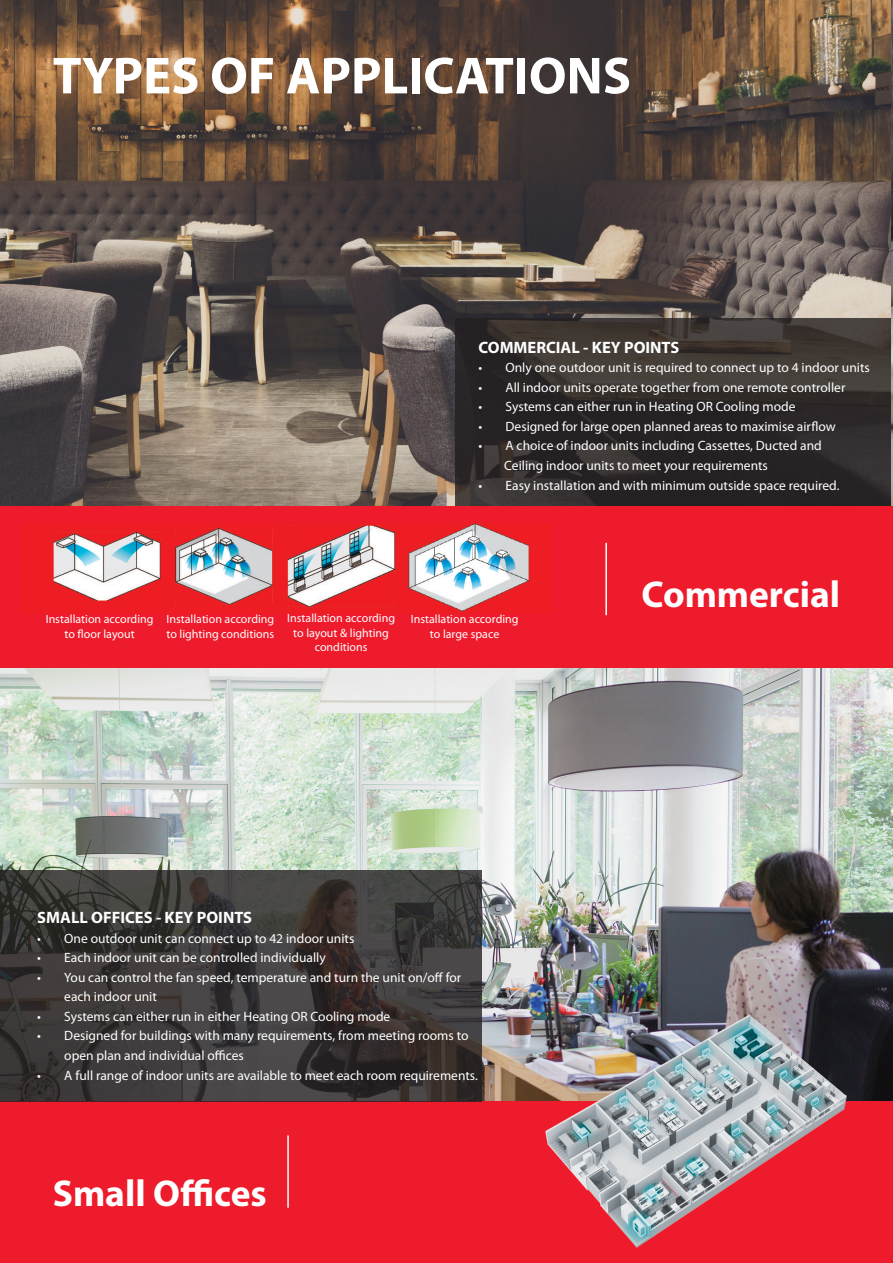
<style>
.page{position:relative;width:893px;height:1263px;background:#fff}
.page>*{position:absolute;margin:0;border:0;box-sizing:border-box;transform-origin:0 0}
.t1{font:700 52.5px "Myriad Pro";color:#fff}
.t2{font:700 37.5px "Myriad Pro";color:#fff}
.t3{font:700 16.5px "Myriad Pro";color:#fff}
.t4{font:13.5px/19.5px "Myriad Pro";color:#fff}
.t5{font:12px/14.4px "Myriad Pro";color:#fff;text-align:center}
</style>
<div class="page">
<img style="left:0;top:668px;width:893px;height:433px">
<div style="left:0;top:1101px;width:893px;height:162px;background:#ee1b2c"></div>
<hr style="left:287px;top:1135px;width:2px;height:73px;background:#fff">
<img style="left:0;top:0;width:892px;height:506px">
<svg style="left:455px;top:319px;width:437px;height:187px"></svg>
<div style="left:0;top:506px;width:893px;height:162px;background:#ee1b2c"></div>
<hr style="left:605px;top:543px;width:2px;height:72px;background:#fff">
<svg style="left:0;top:870px;width:481px;height:231px"></svg>
<img style="left:53px;top:523px;width:476px;height:89px">
<img style="left:892px;top:0;width:1px;height:506px">
<img style="left:539px;top:971px;width:315px;height:277px">
<p class="t1" style="left:53px;top:46px;width:580px">TYPES OF APPLICATIONS</p>
<p class="t3" style="left:478px;top:338px;width:202px">COMMERCIAL - KEY POINTS</p>
<p class="t4" style="left:478px;top:358px;width:393px">• Only one outdoor unit is required to connect up to 4 indoor units</p>
<p class="t4" style="left:478px;top:377px;width:368px">• All indoor units operate together from one remote controller</p>
<p class="t4" style="left:478px;top:397px;width:319px">• Systems can either run in Heating OR Cooling mode</p>
<p class="t4" style="left:478px;top:416px;width:359px">• Designed for large open planned areas to maximise airflow</p>
<p class="t4" style="left:478px;top:436px;width:345px">• A choice of indoor units including Cassettes, Ducted and</p>
<p class="t4" style="left:504px;top:455px;width:265px">Ceiling indoor units to meet your requirements</p>
<p class="t4" style="left:478px;top:475px;width:362px">• Easy installation and with minimum outside space required.</p>
<p class="t5" style="left:46px;top:612px;width:109px">Installation according to floor layout</p>
<p class="t5" style="left:166px;top:612px;width:109px;text-align:left">Installation according to lighting conditions</p>
<p class="t5" style="left:287px;top:611px;width:109px">Installation according to layout &amp; lighting conditions</p>
<p class="t5" style="left:411px;top:612px;width:109px">Installation according to large space</p>
<p class="t3" style="left:37px;top:909px;width:216px">SMALL OFFICES - KEY POINTS</p>
<p class="t4" style="left:37px;top:928px;width:319px">• One outdoor unit can connect up to 42 indoor units</p>
<p class="t4" style="left:37px;top:948px;width:290px">• Each indoor unit can be controlled individually</p>
<p class="t4" style="left:64px;top:967px;width:398px;text-indent:-27px">• You can control the fan speed, temperature and turn the unit on/off for each indoor unit</p>
<p class="t4" style="left:37px;top:1006px;width:355px">• Systems can either run in either Heating OR Cooling mode</p>
<p class="t4" style="left:64px;top:1026px;width:406px;text-indent:-27px">• Designed for buildings with many requirements, from meeting rooms to open plan and individual offices</p>
<p class="t4" style="left:37px;top:1065px;width:442px">• A full range of indoor units are available to meet each room requirements.</p>
<p class="t2" style="left:53px;top:1172px;width:216px">Small Offices</p>
<p class="t2" style="left:641px;top:573px;width:200px">Commercial</p>
</div>
